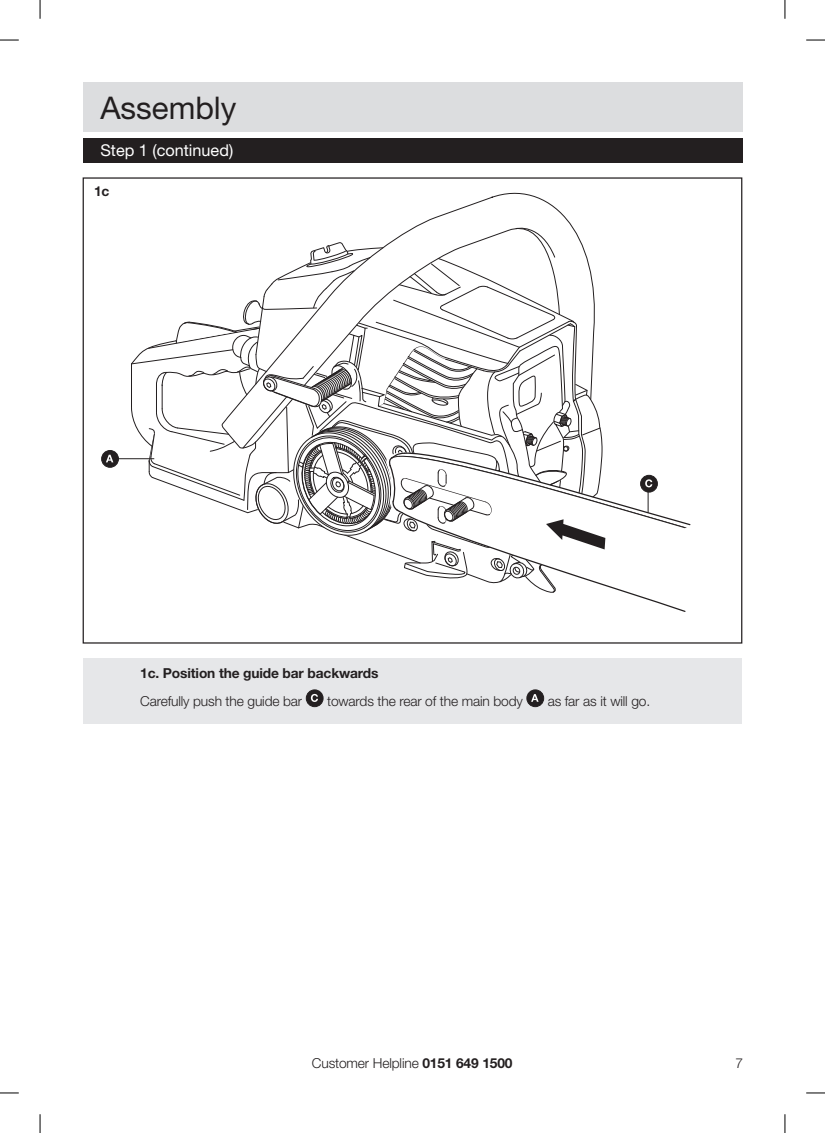
<style>
.page{position:relative;width:825px;height:1133px;background:#fff}
.page>*{position:absolute;margin:0;border:0;box-sizing:border-box;transform-origin:0 0}
.t1{font:31.25px "Helvetica Neue LT Std";color:#231f20}
.t2{font:16.25px "Helvetica Neue LT Std";color:#fff}
.t3{font:300 13.75px "Helvetica Neue LT Std";letter-spacing:-.01em;color:#231f20}
.t4{font:700 13.75px "Helvetica Neue LT Std";letter-spacing:-.01em;color:#231f20}
.s1{font-weight:700}
</style>
<div class="page">
<div style="left:83px;top:83px;width:659px;height:49px;background:#dcdddf"></div>
<div style="left:83px;top:657px;width:659px;height:66px;background:#e6e7e9"></div>
<div style="left:306px;top:690px;width:17px;height:16px;background:#231f20;border-radius:50%"></div>
<svg style="left:311px;top:694px;width:7px;height:8px"></svg>
<div style="left:305px;top:689px;width:18px;height:18px;border:1px solid #231f20;border-radius:50%"></div>
<div style="left:526px;top:690px;width:17px;height:16px;background:#231f20;border-radius:50%"></div>
<svg style="left:531px;top:694px;width:7px;height:7px"></svg>
<div style="left:526px;top:689px;width:18px;height:18px;border:1px solid #231f20;border-radius:50%"></div>
<div style="left:83px;top:138px;width:659px;height:25px;background:#231f20"></div>
<div style="left:102px;top:450px;width:16px;height:17px;background:#231f20;border-radius:50%"></div>
<svg style="left:106px;top:454px;width:7px;height:8px"></svg>
<div style="left:101px;top:450px;width:18px;height:18px;border:1px solid #231f20;border-radius:50%"></div>
<hr style="left:118px;top:458px;width:36px;height:1px;background:#231f20">
<svg style="left:130px;top:222px;width:561px;height:390px"></svg>
<div style="left:639px;top:475px;width:18px;height:17px;border:1px solid #231f20;border-radius:50%"></div>
<svg style="left:0;top:39px;width:19px;height:2px"></svg>
<svg style="left:806px;top:39px;width:18px;height:2px"></svg>
<svg style="left:0;top:1092px;width:19px;height:1px"></svg>
<svg style="left:806px;top:1092px;width:18px;height:1px"></svg>
<svg style="left:39px;top:0;width:2px;height:19px"></svg>
<svg style="left:39px;top:1114px;width:2px;height:18px"></svg>
<svg style="left:784px;top:0;width:1px;height:19px"></svg>
<svg style="left:784px;top:1114px;width:1px;height:18px"></svg>
<h1 class="t1" style="left:100px;top:89px;width:138px">Assembly</h1>
<p class="t2" style="left:100px;top:141px;width:134px">Step 1 (continued)</p>
<p class="t4" style="left:94px;top:183px;width:17px">1c</p>
<p class="t4" style="left:140px;top:664px;width:240px">1c. Position the guide bar backwards</p>
<p class="t3" style="left:140px;top:692px;width:163px">Carefully push the guide bar</p>
<p class="t3" style="left:327px;top:692px;width:197px">towards the rear of the main body</p>
<p class="t3" style="left:547px;top:692px;width:104px">as far as it will go.</p>
<p class="t3" style="left:312px;top:1054px;width:202px">Customer Helpline <span class="s1">0151 649 1500</span></p>
<p class="t3" style="left:735px;top:1054px;width:9px">7</p>
</div>
